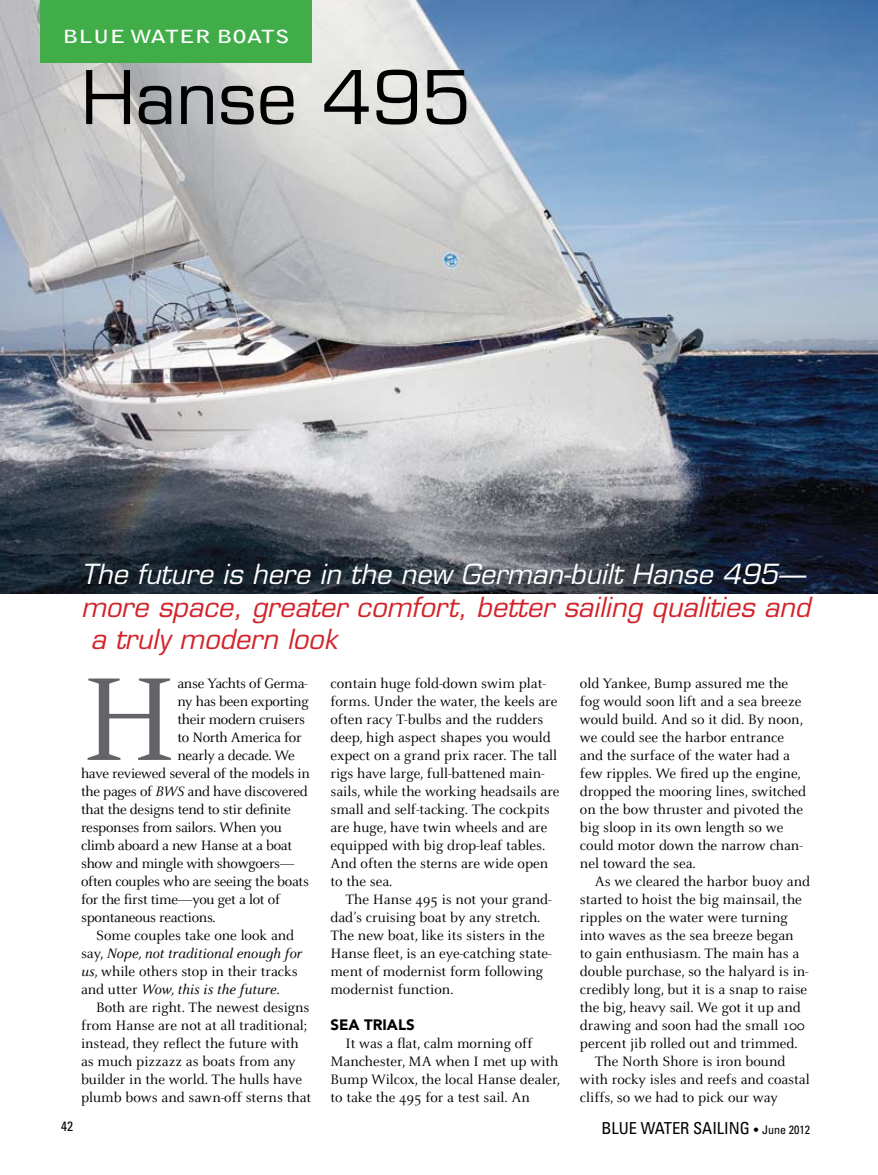
<style>
.page{position:relative;width:878px;height:1175px;background:#fff}
.page>*{position:absolute;margin:0;border:0;box-sizing:border-box;transform-origin:0 0}
.t1{font:130.35px "Celeste";color:#636467}
.t2{font:72px "Eurostile";color:#000}
.t3{font:italic 27px/32.4px "Eurostile";color:#d2232a}
.t4{font:italic 27px "Eurostile";color:#fff}
.t5{font:700 18px "Bell Gothic Std";color:#fff;scale:1.3 1}
.t6{font:condensed 16.5px "Univers";color:#000}
.t7{font:15px/18px "Celeste";color:#000}
.t8{font:15px "Celeste";letter-spacing:-.02em;color:#000}
.t9{font:italic 15px "Celeste";color:#000}
.t10{font:900 15px "Avenir";color:#000}
.t11{font:condensed 13.5px "Univers";color:#000}
.s1{font-style:italic}
.s2{font-style:normal}
.s3{font-family:"Clearface Gothic LH";font-weight:500;font-stretch:normal;font-size:12px}
.s4{font-size:12px}
</style>
<div class="page">
<img style="left:0;top:0;width:877px;height:593px">
<div style="left:40px;top:0;width:272px;height:62px;background:#41ad49"></div>
<p class="t5" style="left:63px;top:26px;width:176px">BLUE WATER BOATS</p>
<h2 class="t2" style="left:81px;top:54px;width:392px">Hanse 495</h2>
<h3 class="t4" style="left:81px;top:558px;width:725px">The future is here in the new German-built Hanse 495—</h3>
<h3 class="t3" style="left:90px;top:591px;width:721px;text-indent:-9px">more space, greater comfort, better sailing qualities and a truly modern look</h3>
<h1 class="t1" style="left:81px;top:653px;width:98px">H</h1>
<p class="t8" style="left:177px;top:675px;width:132px">anse Yachts of Germa-</p>
<p class="t8" style="left:177px;top:693px;width:133px">ny has been exporting</p>
<p class="t8" style="left:177px;top:711px;width:129px">their modern cruisers</p>
<p class="t8" style="left:177px;top:729px;width:126px">to North America for</p>
<p class="t8" style="left:177px;top:747px;width:119px">nearly a decade. We</p>
<p class="t8" style="left:81px;top:765px;width:230px">have reviewed several of the models in</p>
<p class="t8" style="left:81px;top:783px;width:228px">the pages of <span class="s1">BWS</span> and have discovered</p>
<p class="t8" style="left:81px;top:801px;width:211px">that the designs tend to stir definite</p>
<p class="t8" style="left:81px;top:819px;width:202px">responses from sailors. When you</p>
<p class="t8" style="left:81px;top:837px;width:212px">climb aboard a new Hanse at a boat</p>
<p class="t8" style="left:81px;top:855px;width:215px">show and mingle with showgoers—</p>
<p class="t8" style="left:81px;top:873px;width:229px">often couples who are seeing the boats</p>
<p class="t8" style="left:81px;top:891px;width:200px">for the first time—you get a lot of</p>
<p class="t8" style="left:81px;top:909px;width:136px">spontaneous reactions.</p>
<p class="t7" style="left:96px;top:926px;width:200px">Some couples take one look and</p>
<p class="t9" style="left:81px;top:945px;width:222px"><span class="s2">say,</span> Nope, not traditional enough for</p>
<p class="t7" style="left:81px;top:962px;width:218px"><span class="s1">us</span>, while others stop in their tracks</p>
<p class="t9" style="left:81px;top:981px;width:200px"><span class="s2">and utter</span> Wow, this is the future<span class="s2">.</span></p>
<p class="t7" style="left:96px;top:998px;width:215px">Both are right. The newest designs</p>
<p class="t7" style="left:81px;top:1016px;width:228px">from Hanse are not at all traditional;</p>
<p class="t7" style="left:81px;top:1034px;width:219px">instead, they reflect the future with</p>
<p class="t7" style="left:81px;top:1052px;width:216px">as much pizzazz as boats from any</p>
<p class="t7" style="left:81px;top:1070px;width:222px">builder in the world. The hulls have</p>
<p class="t7" style="left:81px;top:1088px;width:232px">plumb bows and sawn-off sterns that</p>
<p class="t7" style="left:330px;top:674px;width:231px">contain huge fold-down swim plat&shy;forms. Under the water, the keels are often racy T-bulbs and the rudders deep, high aspect shapes you would expect on a grand prix racer. The tall rigs have large, full-battened main&shy;sails, while the working headsails are small and self-tacking. The cockpits are huge, have twin wheels and are equipped with big drop-leaf tables.<br>And often the sterns are wide open to the sea.</p>
<p class="t7" style="left:330px;top:890px;width:223px;text-indent:15px">The Hanse 495 is not your grand&shy;dad’s cruising boat by any stretch.<br>The new boat, like its sisters in the<br>Hanse fleet, is an eye-catching state&shy;ment of modernist form following modernist function.</p>
<p class="t10" style="left:330px;top:1015px;width:86px">SEA TRIALS</p>
<p class="t7" style="left:330px;top:1034px;width:231px;text-indent:15px">It was a flat, calm morning off<br>Manchester, MA when I met up with<br>Bump Wilcox, the local Hanse dealer, to take the 495 for a test sail. An</p>
<p class="t7" style="left:580px;top:674px;width:228px">old Yankee, Bump assured me the fog would soon lift and a sea breeze would build. And so it did. By noon, we could see the harbor entrance and the surface of the water had a few ripples. We fired up the engine, dropped the mooring lines, switched on the bow thruster and pivoted the big sloop in its own length so we could motor down the narrow chan&shy;nel toward the sea.</p>
<p class="t7" style="left:594px;top:872px;width:217px">As we cleared the harbor buoy and</p>
<p class="t7" style="left:580px;top:890px;width:223px">started to hoist the big mainsail, the</p>
<p class="t7" style="left:580px;top:908px;width:209px">ripples on the water were turning</p>
<p class="t7" style="left:580px;top:926px;width:215px">into waves as the sea breeze began</p>
<p class="t7" style="left:580px;top:944px;width:221px">to gain enthusiasm. The main has a</p>
<p class="t7" style="left:580px;top:962px;width:230px">double purchase, so the halyard is in-</p>
<p class="t7" style="left:580px;top:980px;width:229px">credibly long, but it is a snap to raise</p>
<p class="t7" style="left:580px;top:998px;width:222px">the big, heavy sail. We got it up and</p>
<p class="t7" style="left:580px;top:1016px;width:226px">drawing and soon had the small 100</p>
<p class="t7" style="left:580px;top:1034px;width:219px">percent jib rolled out and trimmed.</p>
<p class="t7" style="left:594px;top:1052px;width:192px">The North Shore is iron bound</p>
<p class="t7" style="left:580px;top:1070px;width:231px">with rocky isles and reefs and coastal</p>
<p class="t7" style="left:580px;top:1088px;width:199px">cliffs, so we had to pick our way</p>
<p class="t11" style="left:61px;top:1118px;width:13px">42</p>
<p class="t6" style="left:601px;top:1118px;width:210px">BLUE WATER SAILING <span class="s3">•</span> <span class="s4">JUNE 2012</span></p>
</div>
